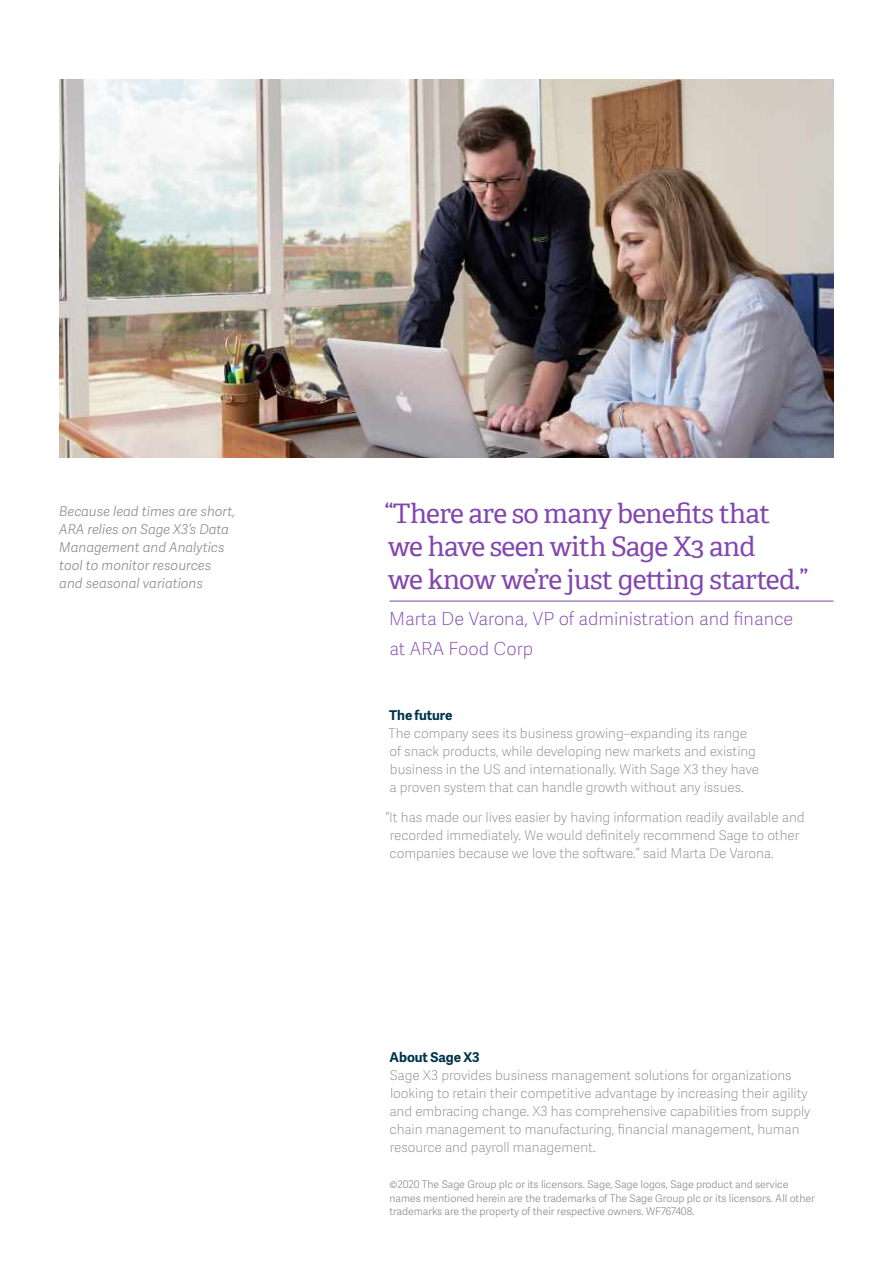
<style>
.page{position:relative;width:893px;height:1263px;background:#fff}
.page>*{position:absolute;margin:0;border:0;box-sizing:border-box;transform-origin:0 0}
.t1{font:27px/33px "Adelle SAGE";letter-spacing:-.025em;color:#8246af}
.t2{font:18px/30px "Adelle Sans SAGE Th";color:#8246af}
.t3{font:13.5px/18px "Adelle Sans SAGE Th";letter-spacing:-.005em;color:#888b8d}
.t4{font:italic 13.5px/18px "Adelle Sans SAGE Lt";color:#888b8d}
.t5{font:700 13.5px "Adelle Sans SAGE";letter-spacing:-.005em;color:#003349}
.t6{font:10.5px/13.5px "Adelle Sans SAGE Lt";letter-spacing:-.005em;color:#888b8d}
</style>
<div class="page">
<hr style="left:389px;top:601px;width:444px;height:1px;background:#8246af">
<img style="left:59px;top:80px;width:774px;height:378px">
<p class="t4" style="left:59px;top:502px;width:177px">Because lead times are short,<br>ARA relies on Sage X3’s Data<br>Management and Analytics tool to monitor resources and seasonal variations</p>
<h1 class="t1" style="left:384px;top:496px;width:425px">“There are so many benefits that we have seen with Sage X3 and<br>we know we’re just getting started.”</h1>
<h2 class="t2" style="left:389px;top:603px;width:405px">Marta De Varona, VP of administration and finance at ARA Food Corp</h2>
<p class="t5" style="left:389px;top:705px;width:65px">The future</p>
<p class="t3" style="left:388px;top:724px;width:372px">The company sees its business growing–expanding its range of snack products, while developing new markets and existing business in the US and internationally. With Sage X3 they have a proven system that can handle growth without any issues.</p>
<p class="t3" style="left:389px;top:808px;width:416px;text-indent:-4px">“It has made our lives easier by having information readily available and recorded immediately. We would definitely recommend Sage to other companies because we love the software.” said Marta De Varona.</p>
<p class="t5" style="left:389px;top:1047px;width:91px">About Sage X3</p>
<p class="t3" style="left:389px;top:1066px;width:422px">Sage X3 provides business management solutions for organizations looking to retain their competitive advantage by increasing their agility and embracing change. X3 has comprehensive capabilities from supply chain management to manufacturing, financial management, human resource and payroll management.</p>
<p class="t6" style="left:389px;top:1177px;width:427px">©2020 The Sage Group plc or its licensors. Sage, Sage logos, Sage product and service names mentioned herein are the trademarks of The Sage Group plc or its licensors. All other trademarks are the property of their respective owners. WF767408.</p>
</div>
